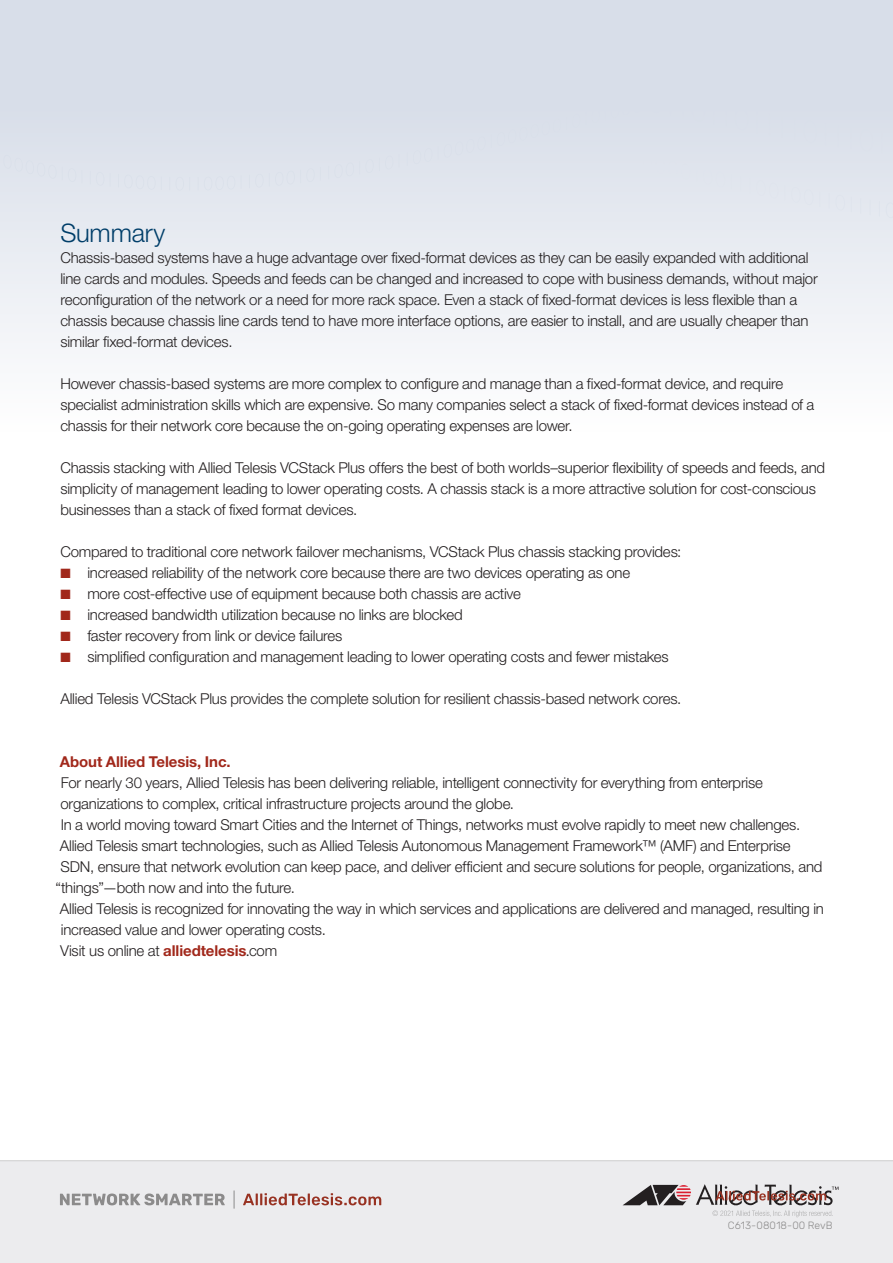
<style>
.page{position:relative;width:893px;height:1263px;background:#fff}
.page>*{position:absolute;margin:0;border:0;box-sizing:border-box;transform-origin:0 0}
.t1{font:300 25.5px "Helvetica Neue";letter-spacing:-.01em;color:#003e69}
.t2{font:300 15px/21px "Helvetica Neue";letter-spacing:-.015em;color:#231f20}
.t3{font:700 15px "Helvetica Neue";letter-spacing:-.005em;color:#a1281b}
.t4{font:300 10.5px "Rubik";letter-spacing:.01em;color:#8c8b8b}
.s1{color:#a1281b}
.s2{font-weight:700;color:#a1281b}
.s3{font-family:"Gill Sans Std";font-weight:400}
</style>
<div class="page">
<div style="left:0;top:1160px;width:893px;height:103px;background:#ececee"></div>
<svg style="left:243px;top:1193px;width:138px;height:12px;background:#cca5a1"></svg>
<svg style="left:60px;top:1190px;width:175px;height:19px;background:#cccbcd"></svg>
<svg style="left:623px;top:1184px;width:215px;height:33px;background:#bdb4b5"></svg>
<div style="left:0;top:0;width:893px;height:432px;background:linear-gradient(to bottom,#d1d8e5,#fcfcfd)"></div>
<h1 class="t1" style="left:60px;top:217px;width:107px">Summary</h1>
<p class="t2" style="left:60px;top:246px;width:759px">Chassis-based systems have a huge advantage over fixed-format devices as they can be easily expanded with additional line cards and modules. Speeds and feeds can be changed and increased to cope with business demands, without major reconfiguration of the network or a need for more rack space. Even a stack of fixed-format devices is less flexible than a chassis because chassis line cards tend to have more interface options, are easier to install, and are usually cheaper than similar fixed-format devices.</p>
<p class="t2" style="left:60px;top:372px;width:756px">However chassis-based systems are more complex to configure and manage than a fixed-format device, and require specialist administration skills which are expensive. So many companies select a stack of fixed-format devices instead of a chassis for their network core because the on-going operating expenses are lower.</p>
<p class="t2" style="left:60px;top:456px;width:766px">Chassis stacking with Allied Telesis VCStack Plus offers the best of both worlds–superior flexibility of speeds and feeds, and simplicity of management leading to lower operating costs. A chassis stack is a more attractive solution for cost-conscious businesses than a stack of fixed format devices.</p>
<p class="t2" style="left:60px;top:540px;width:623px">Compared to traditional core network failover mechanisms, VCStack Plus chassis stacking provides:</p>
<p class="t2" style="left:60px;top:561px;width:571px"><span class="s1">■</span> increased reliability of the network core because there are two devices operating as one</p>
<p class="t2" style="left:60px;top:582px;width:462px"><span class="s1">■</span> more cost-effective use of equipment because both chassis are active</p>
<p class="t2" style="left:60px;top:603px;width:404px"><span class="s1">■</span> increased bandwidth utilization because no links are blocked</p>
<p class="t2" style="left:60px;top:624px;width:284px"><span class="s1">■</span> faster recovery from link or device failures</p>
<p class="t2" style="left:60px;top:645px;width:610px"><span class="s1">■</span> simplified configuration and management leading to lower operating costs and fewer mistakes</p>
<p class="t2" style="left:60px;top:687px;width:623px">Allied Telesis VCStack Plus provides the complete solution for resilient chassis-based network cores.</p>
<p class="t3" style="left:60px;top:752px;width:172px">About Allied Telesis, Inc.</p>
<p class="t2" style="left:61px;top:771px;width:704px">For nearly 30 years, Allied Telesis has been delivering reliable, intelligent connectivity for everything from enterprise</p>
<p class="t2" style="left:61px;top:792px;width:455px">organizations to complex, critical infrastructure projects around the globe.</p>
<p class="t2" style="left:61px;top:813px;width:741px">In a world moving toward Smart Cities and the Internet of Things, networks must evolve rapidly to meet new challenges.</p>
<p class="t2" style="left:60px;top:834px;width:732px">Allied Telesis smart technologies, such as Allied Telesis Autonomous Management Framework™ (AMF) and Enterprise</p>
<p class="t2" style="left:61px;top:855px;width:763px">SDN, ensure that network evolution can keep pace, and deliver efficient and secure solutions for people, organizations, and</p>
<p class="t2" style="left:56px;top:876px;width:241px">“things”—both now and into the future.</p>
<p class="t2" style="left:60px;top:897px;width:766px">Allied Telesis is recognized for innovating the way in which services and applications are delivered and managed, resulting in</p>
<p class="t2" style="left:61px;top:918px;width:266px">increased value and lower operating costs.</p>
<p class="t2" style="left:60px;top:939px;width:218px">Visit us online at <span class="s2">alliedtelesis</span><span class="s3">.</span>com</p>
<p class="t4" style="left:728px;top:1220px;width:106px">C613-08018-00 RevB</p>
</div>
